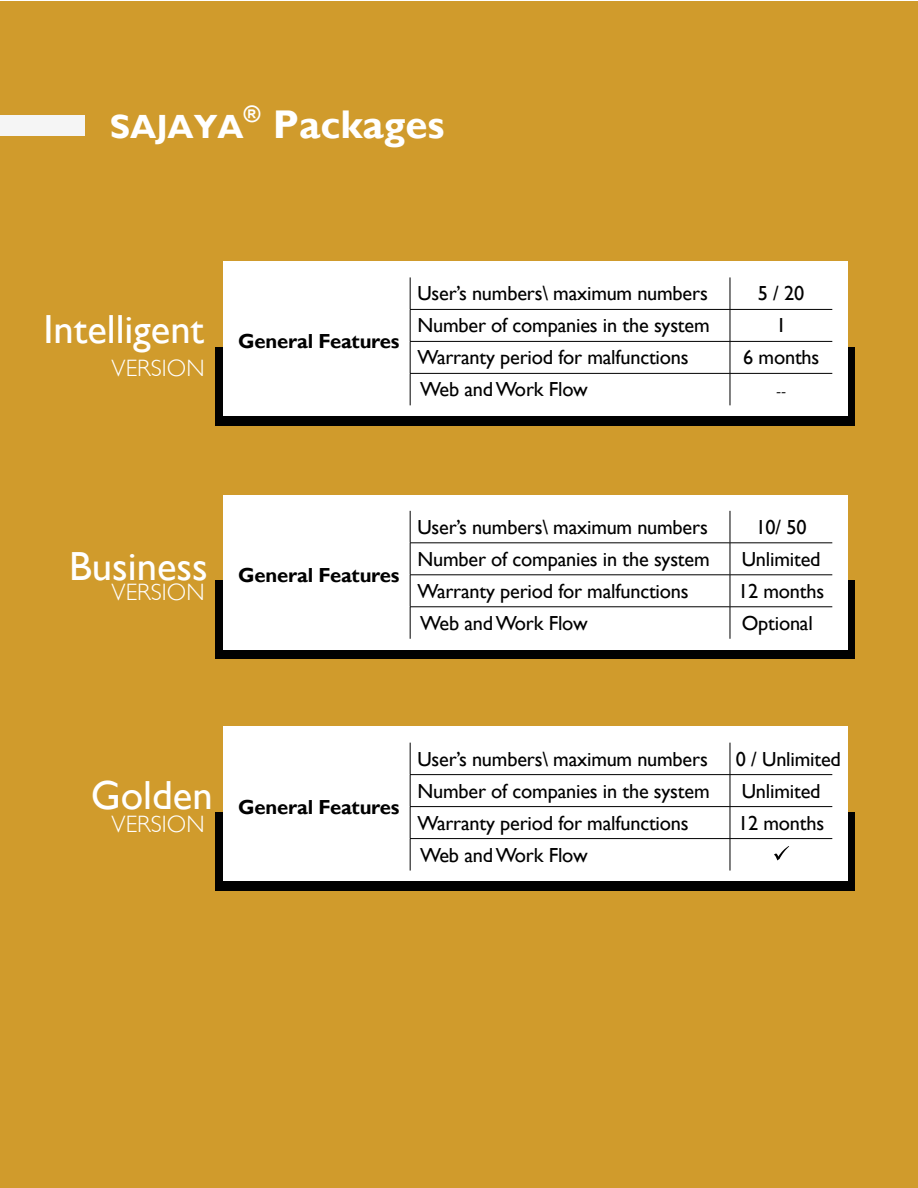
<style>
.page{position:relative;width:918px;height:1188px;background:#fff}
.page>*{position:absolute;margin:0;border:0;box-sizing:border-box;transform-origin:0 0}
.t1{font:40.65px "Gill Sans";color:#fff}
.t2{font:700 40.05px "Gill Sans";color:#fff}
.t3{font:700 33.6px "Gill Sans";color:#fff}
.t4{font:300 23.7px "Gill Sans";color:#fff}
.t5{font:20.25px "Gill Sans";letter-spacing:-.01em;color:#010101}
.t6{font:700 20.25px "Gill Sans";letter-spacing:-.01em;color:#010101}
.t7{font:700 20.25px "Adobe Arabic";color:#010101}
</style>
<div class="page">
<div style="left:0;top:1px;width:918px;height:1187px;background:#d09b2c"></div>
<div style="left:0;top:115px;width:84px;height:20px;background:#f5f5f5"></div>
<div style="left:215px;top:347px;width:640px;height:79px;background:#010101"></div>
<div style="left:215px;top:580px;width:640px;height:79px;background:#010101"></div>
<div style="left:215px;top:812px;width:640px;height:79px;background:#010101"></div>
<div style="left:223px;top:261px;width:624px;height:155px;background:#fff"></div>
<div style="left:223px;top:495px;width:624px;height:154px;background:#fff"></div>
<div style="left:223px;top:727px;width:624px;height:154px;background:#fff"></div>
<hr style="left:410px;top:277px;width:1px;height:32px;background:#010101">
<hr style="left:730px;top:277px;width:1px;height:32px;background:#010101">
<hr style="left:410px;top:309px;width:320px;height:1px;background:#010101">
<hr style="left:410px;top:310px;width:1px;height:31px;background:#010101">
<hr style="left:730px;top:309px;width:102px;height:1px;background:#010101">
<hr style="left:730px;top:310px;width:1px;height:31px;background:#010101">
<hr style="left:410px;top:341px;width:320px;height:1px;background:#010101">
<hr style="left:410px;top:342px;width:1px;height:31px;background:#010101">
<hr style="left:730px;top:341px;width:102px;height:1px;background:#010101">
<hr style="left:730px;top:342px;width:1px;height:31px;background:#010101">
<hr style="left:410px;top:373px;width:320px;height:1px;background:#010101">
<hr style="left:410px;top:374px;width:1px;height:31px;background:#010101">
<hr style="left:730px;top:373px;width:102px;height:1px;background:#010101">
<hr style="left:730px;top:374px;width:1px;height:31px;background:#010101">
<hr style="left:410px;top:511px;width:1px;height:32px;background:#010101">
<hr style="left:730px;top:511px;width:1px;height:32px;background:#010101">
<hr style="left:410px;top:543px;width:320px;height:1px;background:#010101">
<hr style="left:410px;top:543px;width:1px;height:32px;background:#010101">
<hr style="left:730px;top:543px;width:102px;height:1px;background:#010101">
<hr style="left:730px;top:543px;width:1px;height:32px;background:#010101">
<hr style="left:410px;top:575px;width:320px;height:1px;background:#010101">
<hr style="left:410px;top:575px;width:1px;height:32px;background:#010101">
<hr style="left:730px;top:575px;width:102px;height:1px;background:#010101">
<hr style="left:730px;top:575px;width:1px;height:32px;background:#010101">
<hr style="left:410px;top:607px;width:320px;height:1px;background:#010101">
<hr style="left:410px;top:607px;width:1px;height:32px;background:#010101">
<hr style="left:730px;top:607px;width:102px;height:1px;background:#010101">
<hr style="left:730px;top:607px;width:1px;height:32px;background:#010101">
<hr style="left:410px;top:743px;width:1px;height:31px;background:#010101">
<hr style="left:730px;top:743px;width:1px;height:31px;background:#010101">
<hr style="left:410px;top:774px;width:320px;height:1px;background:#010101">
<hr style="left:410px;top:775px;width:1px;height:31px;background:#010101">
<hr style="left:730px;top:774px;width:102px;height:1px;background:#010101">
<hr style="left:730px;top:775px;width:1px;height:31px;background:#010101">
<hr style="left:410px;top:806px;width:320px;height:1px;background:#010101">
<hr style="left:410px;top:807px;width:1px;height:31px;background:#010101">
<hr style="left:730px;top:806px;width:102px;height:1px;background:#010101">
<hr style="left:730px;top:807px;width:1px;height:31px;background:#010101">
<hr style="left:410px;top:838px;width:320px;height:1px;background:#010101">
<hr style="left:410px;top:839px;width:1px;height:32px;background:#010101">
<hr style="left:730px;top:838px;width:102px;height:1px;background:#010101">
<hr style="left:730px;top:839px;width:1px;height:32px;background:#010101">
<svg style="left:774px;top:846px;width:15px;height:15px"></svg>
<h3 class="t3" style="left:110px;top:107px;width:135px">SAJAYA</h3>
<h2 class="t2" style="left:244px;top:101px;width:202px"><sup>®</sup> Packages</h2>
<h1 class="t1" style="left:43px;top:306px;width:162px">Intelligent</h1>
<p class="t4" style="left:112px;top:354px;width:95px">VERSION</p>
<p class="t6" style="left:238px;top:329px;width:163px">General Features</p>
<p class="t5" style="left:417px;top:282px;width:292px">User’s numbers\ maximum numbers</p>
<p class="t5" style="left:758px;top:282px;width:48px">5/20</p>
<p class="t5" style="left:417px;top:314px;width:294px">Number of companies in the system</p>
<p class="t5" style="left:776px;top:314px;width:12px">1</p>
<p class="t5" style="left:417px;top:346px;width:273px">Warranty period for malfunctions</p>
<p class="t5" style="left:743px;top:346px;width:78px">6 months</p>
<p class="t5" style="left:420px;top:378px;width:169px">Web andWork Flow</p>
<p class="t7" style="left:776px;top:377px;width:12px">--</p>
<h1 class="t1" style="left:69px;top:542px;width:140px">Business</h1>
<p class="t4" style="left:112px;top:578px;width:95px">VERSION</p>
<p class="t6" style="left:238px;top:563px;width:163px">General Features</p>
<p class="t5" style="left:417px;top:515px;width:292px">User’s numbers\ maximum numbers</p>
<p class="t5" style="left:756px;top:515px;width:52px">10/ 50</p>
<p class="t5" style="left:417px;top:547px;width:294px">Number of companies in the system</p>
<p class="t5" style="left:742px;top:547px;width:80px">Unlimited</p>
<p class="t5" style="left:417px;top:579px;width:273px">Warranty period for malfunctions</p>
<p class="t5" style="left:738px;top:579px;width:88px">12 months</p>
<p class="t5" style="left:420px;top:611px;width:169px">Web andWork Flow</p>
<p class="t5" style="left:742px;top:611px;width:73px">Optional</p>
<h1 class="t1" style="left:91px;top:772px;width:123px">Golden</h1>
<p class="t4" style="left:112px;top:810px;width:95px">VERSION</p>
<p class="t6" style="left:238px;top:795px;width:163px">General Features</p>
<p class="t5" style="left:417px;top:747px;width:292px">User’s numbers\ maximum numbers</p>
<p class="t5" style="left:736px;top:747px;width:107px">0 / Unlimited</p>
<p class="t5" style="left:417px;top:779px;width:294px">Number of companies in the system</p>
<p class="t5" style="left:742px;top:779px;width:80px">Unlimited</p>
<p class="t5" style="left:417px;top:811px;width:273px">Warranty period for malfunctions</p>
<p class="t5" style="left:738px;top:811px;width:88px">12 months</p>
<p class="t5" style="left:420px;top:843px;width:169px">Web andWork Flow</p>
</div>
